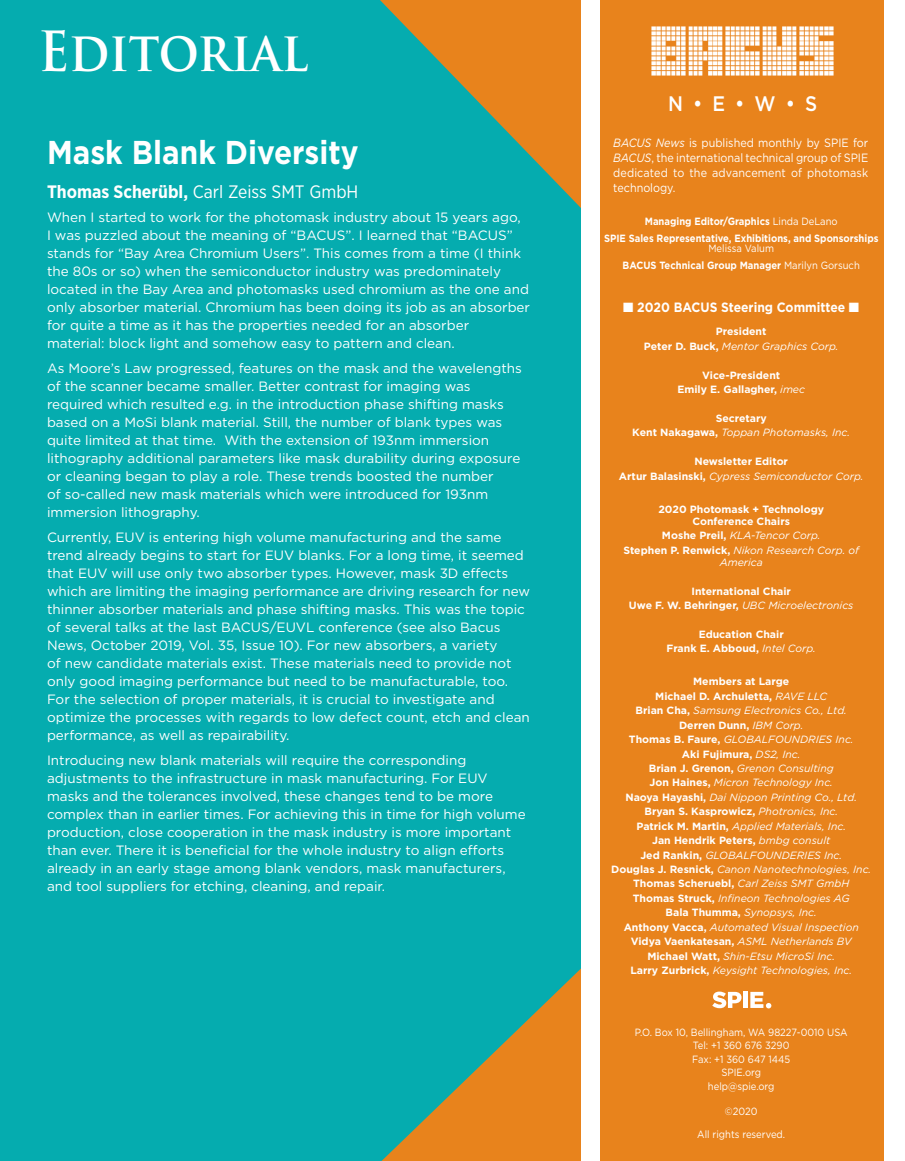
<style>
.page{position:relative;width:905px;height:1161px;background:#fff}
.page>*{position:absolute;margin:0;border:0;box-sizing:border-box;transform-origin:0 0}
.Headline{font:700 54px "Trajan Pro";color:#fff;scale:.9 1}
.Headline-2{font:700 33px "Gotham";color:#fff;scale:.9 1}
.t1{font:500 21px "Gotham";color:#fff;scale:.9 1}
.body_no_indent{font:18px "Gotham Narrow";color:#fff}
.t2{font:13.5px/18px "Gotham";color:#fff}
.t3{font:700 13.5px "Gotham";color:#fff;scale:.9 1}
.t4{font:12px/15px "Gotham";letter-spacing:.01em;color:#fff;text-align:justify;scale:.9 1}
.t5{font:italic 10.5px/12px "Gotham";color:#fff;text-align:center}
.t6{font:700 10.5px/12px "Gotham";color:#fff;text-align:center}
.t7{font:700 10.5px/10.5px "Gotham";color:#fff;text-align:center;scale:.9 1}
.t8{font:10.5px "Gotham";color:#fff;scale:.9 1}
.s1{font-weight:700}
.s2{font-style:italic}
.s3{font-weight:400}
.s4{font-weight:700;font-style:normal}
.s5{font-weight:400;font-style:italic}
</style>
<div class="page">
<img style="left:0;top:0;width:884px;height:1161px">
<div style="left:814px;top:535px;width:71px;height:274px;background:#e8831c"></div>
<div style="left:598px;top:209px;width:277px;height:797px;background:#e8831c"></div>
<div style="left:825px;top:498px;width:60px;height:40px;background:#e8831c"></div>
<div style="left:581px;top:0;width:18px;height:1161px;background:#fff"></div>
<div style="left:884px;top:0;width:20px;height:1161px;background:#fff"></div>
<svg style="left:750px;top:992px;width:21px;height:16px"></svg>
<svg style="left:712px;top:992px;width:29px;height:16px"></svg>
<hr style="left:743px;top:992px;width:4px;height:16px;background:#fff">
<p class="Headline" style="left:38px;top:18px;width:301px">Editorial</p>
<p class="Headline-2" style="left:47px;top:130px;width:348px">Mask Blank Diversity</p>
<p class="body_no_indent" style="left:47px;top:180px;width:313px"><span class="s1">Thomas Scherübl,</span> Carl Zeiss SMT GmbH</p>
<p class="t2" style="left:47px;top:208px;width:484px">When I started to work for the photomask industry about 15 years ago,<br>I was puzzled about the meaning of “BACUS”. I learned that “BACUS” stands for “Bay Area Chromium Users”. This comes from a time (I think the 80s or so) when the semiconductor industry was predominately located in the Bay Area and photomasks used chromium as the one and only absorber material. Chromium has been doing its job as an absorber for quite a time as it has the properties needed for an absorber material: block light and somehow easy to pattern and clean.</p>
<p class="t2" style="left:47px;top:359px;width:476px">As Moore’s Law progressed, features on the mask and the wavelengths of the scanner became smaller. Better contrast for imaging was required which resulted e.g. in the introduction phase shifting masks based on a MoSi blank material. Still, the number of blank types was quite limited at that time. With the extension of 193nm immersion lithography additional parameters like mask durability during exposure or cleaning began to play a role. These trends boosted the number<br>of so-called new mask materials which were introduced for 193nm immersion lithography.</p>
<p class="t2" style="left:47px;top:528px;width:484px">Currently, EUV is entering high volume manufacturing and the same trend already begins to start for EUV blanks. For a long time, it seemed that EUV will use only two absorber types. However, mask 3D effects which are limiting the imaging performance are driving research for new thinner absorber materials and phase shifting masks. This was the topic of several talks at the last BACUS/EUVL conference (see also Bacus News, October 2019, Vol. 35, Issue 10). For new absorbers, a variety<br>of new candidate materials exist. These materials need to provide not only good imaging performance but need to be manufacturable, too.<br>For the selection of proper materials, it is crucial to investigate and optimize the processes with regards to low defect count, etch and clean performance, as well as repairability.</p>
<p class="t2" style="left:47px;top:751px;width:480px">Introducing new blank materials will require the corresponding adjustments to the infrastructure in mask manufacturing. For EUV masks and the tolerances involved, these changes tend to be more complex than in earlier times. For achieving this in time for high volume production, close cooperation in the mask industry is more important than ever. There it is beneficial for the whole industry to align efforts already in an early stage among blank vendors, mask manufacturers, and tool suppliers for etching, cleaning, and repair.</p>
<p class="t1" style="left:668px;top:90px;width:167px">N • E • W • S</p>
<p class="t4" style="left:613px;top:135px;width:285px"><span class="s2">BACUS News</span> is published monthly by SPIE for <span class="s2">BACUS</span>, the international technical group of SPIE dedicated to the advancement of photomask technology.</p>
<p class="t7" style="left:644px;top:216px;width:216px">Managing Editor/Graphics <span class="s3">Linda DeLano</span></p>
<p class="t7" style="left:604px;top:233px;width:306px">SPIE Sales Representative, Exhibitions, and Sponsorships<br><span class="s3">Melissa Valum</span></p>
<p class="t7" style="left:622px;top:260px;width:265px">BACUS Technical Group Manager <span class="s3">Marilyn Gorsuch</span></p>
<p class="t3" style="left:623px;top:298px;width:264px">■ 2020 BACUS Steering Committee ■</p>
<p class="t6" style="left:716px;top:326px;width:52px">President</p>
<p class="t5" style="left:644px;top:340px;width:196px"><span class="s4">Peter D. Buck,</span> Mentor Graphics Corp.</p>
<p class="t6" style="left:702px;top:369px;width:79px">Vice-President</p>
<p class="t6" style="left:677px;top:383px;width:129px">Emily E. Gallagher, <span class="s5">imec</span></p>
<p class="t6" style="left:715px;top:412px;width:53px">Secretary</p>
<p class="t5" style="left:632px;top:426px;width:219px"><span class="s4">Kent Nakagawa,</span> Toppan Photomasks, Inc.</p>
<p class="t6" style="left:694px;top:455px;width:95px">Newsletter Editor</p>
<p class="t5" style="left:619px;top:470px;width:246px"><span class="s4">Artur Balasinski,</span> Cypress Semiconductor Corp.</p>
<p class="t6" style="left:658px;top:503px;width:167px">2020 Photomask + Technology<br>Conference Chairs</p>
<p class="t5" style="left:662px;top:529px;width:160px"><span class="s4">Moshe Preil,</span> KLA-Tencor Corp.</p>
<p class="t5" style="left:623px;top:544px;width:237px"><span class="s4">Stephen P. Renwick,</span> Nikon Research Corp. of<br>America</p>
<p class="t6" style="left:691px;top:585px;width:101px">International Chair</p>
<p class="t5" style="left:629px;top:599px;width:226px"><span class="s4">Uwe F. W. Behringer,</span> UBC Microelectronics</p>
<p class="t6" style="left:698px;top:628px;width:86px">Education Chair</p>
<p class="t6" style="left:666px;top:642px;width:151px">Frank E. Abboud, <span class="s5">Intel Corp.</span></p>
<p class="t6" style="left:693px;top:676px;width:98px">Members at Large</p>
<p class="t6" style="left:655px;top:690px;width:173px">Michael D. Archuletta, <span class="s5">RAVE LLC</span></p>
<p class="t5" style="left:635px;top:704px;width:213px"><span class="s4">Brian Cha,</span> Samsung Electronics Co., Ltd.</p>
<p class="t6" style="left:679px;top:719px;width:126px">Derren Dunn, <span class="s5">IBM Corp.</span></p>
<p class="t5" style="left:629px;top:733px;width:226px"><span class="s4">Thomas B. Faure,</span> GLOBALFOUNDRIES Inc.</p>
<p class="t6" style="left:682px;top:748px;width:120px">Aki Fujimura, <span class="s5">DS2, Inc.</span></p>
<p class="t5" style="left:648px;top:762px;width:186px"><span class="s4">Brian J. Grenon,</span> Grenon Consulting</p>
<p class="t5" style="left:649px;top:777px;width:185px"><span class="s4">Jon Haines,</span> Micron Technology Inc.</p>
<p class="t5" style="left:625px;top:791px;width:233px"><span class="s4">Naoya Hayashi,</span> Dai Nippon Printing Co., Ltd.</p>
<p class="t6" style="left:644px;top:806px;width:195px">Bryan S. Kasprowicz, <span class="s5">Photronics, Inc.</span></p>
<p class="t5" style="left:636px;top:820px;width:211px"><span class="s4">Patrick M. Martin,</span> Applied Materials, Inc.</p>
<p class="t6" style="left:652px;top:834px;width:180px">Jan Hendrik Peters, <span class="s5">bmbg consult</span></p>
<p class="t5" style="left:640px;top:849px;width:203px"><span class="s4">Jed Rankin,</span> GLOBALFOUNDERIES Inc.</p>
<p class="t5" style="left:611px;top:863px;width:261px"><span class="s4">Douglas J. Resnick,</span> Canon Nanotechnologies, Inc.</p>
<p class="t6" style="left:633px;top:878px;width:217px">Thomas Scheruebl, <span class="s5">Carl Zeiss SMT GmbH</span></p>
<p class="t5" style="left:632px;top:892px;width:218px"><span class="s4">Thomas Struck,</span> Infineon Technologies AG</p>
<p class="t5" style="left:665px;top:906px;width:153px"><span class="s4">Bala Thumma,</span> Synopsys, Inc.</p>
<p class="t5" style="left:623px;top:921px;width:237px"><span class="s4">Anthony Vacca,</span> Automated Visual Inspection</p>
<p class="t6" style="left:630px;top:935px;width:222px">Vidya Vaenkatesan, <span class="s5">ASML Netherlands BV</span></p>
<p class="t5" style="left:647px;top:950px;width:189px"><span class="s4">Michael Watt,</span> Shin-Etsu MicroSi Inc.</p>
<p class="t5" style="left:630px;top:964px;width:223px"><span class="s4">Larry Zurbrick,</span> Keysight Technologies, Inc.</p>
<p class="t8" style="left:634px;top:1025px;width:238px">P.O. Box 10, Bellingham, WA 98227-0010 USA</p>
<p class="t8" style="left:693px;top:1039px;width:109px">Tel: +1 360 676 3290</p>
<p class="t8" style="left:692px;top:1052px;width:111px">Fax: +1 360 647 1445</p>
<p class="t8" style="left:721px;top:1066px;width:45px">SPIE.org</p>
<p class="t8" style="left:708px;top:1079px;width:75px">help@spie.org</p>
<p class="t8" style="left:725px;top:1105px;width:38px">©2020</p>
<p class="t8" style="left:697px;top:1128px;width:99px">All rights reserved.</p>
</div>
